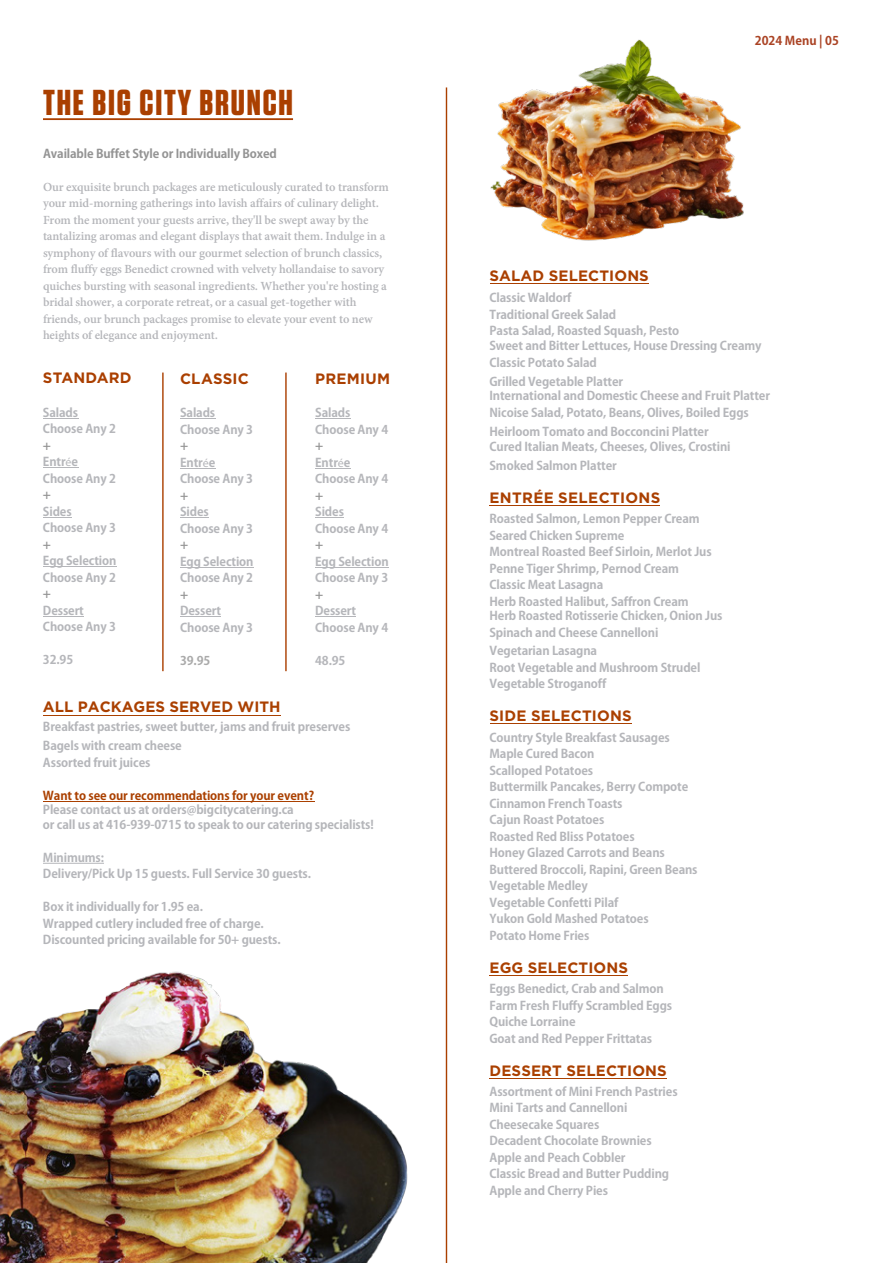
<style>
.page{position:relative;width:893px;height:1263px;background:#fff}
.page>*{position:absolute;margin:0;border:0;box-sizing:border-box;transform-origin:0 0}
.t1{font:700 36px "Tungsten";letter-spacing:.05em;color:#aa3f00}
.t2{font:700 15px "Gotham";letter-spacing:.01em;color:#aa4000}
.t3{font:700 15px "Gotham";letter-spacing:.015em;color:#aa3f00}
.t4{font:700 13.5px/16.5px "Adobe Devanagari";letter-spacing:-.01em;color:#b5b6ba}
.t5{font:700 12px/16.5px "Adobe Gothic Std";letter-spacing:-.01em;color:#b5b6ba}
.t6{font:700 12px "Adobe Gothic Std";letter-spacing:-.01em;color:#949494}
.t7{font:700 12px "Adobe Gothic Std";color:#aa4324}
.t8{font:700 12px "Adobe Gothic Std";color:#aaa}
.s1{color:#949494}
.s2{font-family:"Myriad Pro";font-weight:400}
.s3{color:#aa4000}
</style>
<div class="page">
<hr style="left:43px;top:863px;width:61px;height:1px;background:#b5b6ba">
<hr style="left:43px;top:801px;width:271px;height:1px;background:#aa4000">
<hr style="left:43px;top:715px;width:238px;height:1px;background:#aa4000">
<hr style="left:43px;top:418px;width:35px;height:1px;background:#b5b6ba">
<hr style="left:43px;top:467px;width:35px;height:1px;background:#b5b6ba">
<svg style="left:43px;top:517px;width:29px;height:1px"></svg>
<hr style="left:43px;top:566px;width:73px;height:1px;background:#b5b6ba">
<hr style="left:43px;top:616px;width:41px;height:1px;background:#b5b6ba">
<hr style="left:489px;top:1078px;width:178px;height:1px;background:#aa4000">
<hr style="left:489px;top:975px;width:139px;height:1px;background:#aa4000">
<hr style="left:490px;top:723px;width:141px;height:1px;background:#aa4000">
<hr style="left:490px;top:505px;width:170px;height:1px;background:#aa3f00">
<hr style="left:180px;top:418px;width:35px;height:1px;background:#b5b6ba">
<hr style="left:180px;top:468px;width:35px;height:1px;background:#b5b6ba">
<svg style="left:180px;top:517px;width:29px;height:1px"></svg>
<hr style="left:180px;top:567px;width:74px;height:1px;background:#b5b6ba">
<hr style="left:180px;top:616px;width:41px;height:1px;background:#b5b6ba">
<hr style="left:315px;top:418px;width:35px;height:1px;background:#b5b6ba">
<hr style="left:315px;top:468px;width:35px;height:1px;background:#b5b6ba">
<svg style="left:315px;top:517px;width:29px;height:1px"></svg>
<hr style="left:315px;top:567px;width:74px;height:1px;background:#b5b6ba">
<hr style="left:315px;top:616px;width:41px;height:1px;background:#b5b6ba">
<hr style="left:43px;top:118px;width:250px;height:2px;background:#aa3f00">
<hr style="left:446px;top:87px;width:1px;height:1176px;background:#aa3f00">
<img style="left:490px;top:39px;width:254px;height:245px">
<hr style="left:162px;top:372px;width:2px;height:299px;background:#aa3f00">
<hr style="left:285px;top:372px;width:2px;height:299px;background:#aa3f00">
<img style="left:0;top:908px;width:448px;height:354px">
<p class="t1" style="left:43px;top:83px;width:252px">THE BIG CITY BRUNCH</p>
<p class="t6" style="left:43px;top:146px;width:235px">Available Buffet Style or Individually Boxed</p>
<p class="t4" style="left:43px;top:180px;width:347px">Our exquisite brunch packages are meticulously curated to transform your mid-morning gatherings into lavish affairs of culinary delight.<br>From the moment your guests arrive, they'll be swept away by the tantalizing aromas and elegant displays that await them. Indulge in a symphony of flavours with our gourmet selection of brunch classics, from fluffy eggs Benedict crowned with velvety hollandaise to savory quiches bursting with seasonal ingredients. Whether you're hosting a bridal shower, a corporate retreat, or a casual get-together with friends, our brunch packages promise to elevate your event to new heights of elegance and enjoyment.</p>
<p class="t3" style="left:43px;top:368px;width:90px">STANDARD</p>
<p class="t5" style="left:43px;top:404px;width:75px">Salads<br>Choose Any 2 <span class="s1">+<br></span>Entr<span class="s2">é</span>e<br>Choose Any 2 <span class="s1">+<br></span>Sides<br>Choose Any 3 <span class="s1">+<br></span>Egg Selection<br>Choose Any 2 <span class="s1">+<br></span>Dessert<br>Choose Any 3</p>
<p class="t5" style="left:43px;top:652px;width:32px">32.95</p>
<p class="t3" style="left:180px;top:369px;width:70px">CLASSIC</p>
<p class="t5" style="left:180px;top:405px;width:75px">Salads<br>Choose Any 3 <span class="s1">+<br></span>Entr<span class="s2">é</span>e<br>Choose Any 3 <span class="s1">+<br></span>Sides<br>Choose Any 3 <span class="s1">+<br></span>Egg Selection<br>Choose Any 2 <span class="s1">+<br></span>Dessert<br>Choose Any 3</p>
<p class="t8" style="left:180px;top:653px;width:32px">39.95</p>
<p class="t3" style="left:315px;top:369px;width:76px">PREMIUM</p>
<p class="t5" style="left:315px;top:405px;width:75px">Salads<br>Choose Any 4 <span class="s1">+<br></span>Entr<span class="s2">é</span>e<br>Choose Any 4 <span class="s1">+<br></span>Sides<br>Choose Any 4 <span class="s1">+<br></span>Egg Selection<br>Choose Any 3 <span class="s1">+<br></span>Dessert<br>Choose Any 4</p>
<p class="t5" style="left:315px;top:652px;width:32px">48.95</p>
<p class="t2" style="left:43px;top:697px;width:239px">ALL PACKAGES SERVED WITH</p>
<p class="t5" style="left:43px;top:717px;width:309px;line-height:19.2px">Breakfast pastries, sweet butter, jams and fruit preserves<br>Bagels with cream cheese</p>
<p class="t5" style="left:43px;top:754px;width:109px">Assorted fruit juices</p>
<p class="t5" style="left:43px;top:788px;width:332px;line-height:14.4px"><span class="s3">Want to see our recommendations for your event?<br></span>Please contact us at orders@bigcitycatering.ca<br>or call us at 416-939-0715 to speak to our catering specialists!</p>
<p class="t5" style="left:43px;top:849px;width:270px">Minimums:<br>Delivery/Pick Up 15 guests. Full Service 30 guests.</p>
<p class="t5" style="left:43px;top:899px;width:239px">Box it individually for 1.95 ea.<br>Wrapped cutlery included free of charge.<br>Discounted pricing available for 50+ guests.</p>
<p class="t7" style="left:755px;top:33px;width:86px">2024 Menu | 05</p>
<p class="t3" style="left:489px;top:266px;width:161px">SALAD SELECTIONS</p>
<p class="t5" style="left:489px;top:289px;width:191px">Classic Waldorf<br>Traditional Greek Salad<br>Pasta Salad, Roasted Squash, Pesto</p>
<p class="t5" style="left:489px;top:337px;width:274px">Sweet and Bitter Lettuces, House Dressing Creamy<br>Classic Potato Salad</p>
<p class="t5" style="left:489px;top:375px;width:282px;line-height:14.4px">Grilled Vegetable Platter<br>International and Domestic Cheese and Fruit Platter</p>
<p class="t5" style="left:489px;top:403px;width:261px;line-height:19.2px">Nicoise Salad, Potato, Beans, Olives, Boiled Eggs<br>Heirloom Tomato and Bocconcini Platter</p>
<p class="t5" style="left:489px;top:437px;width:243px;line-height:19.2px">Cured Italian Meats, Cheeses, Olives, Crostini<br>Smoked Salmon Platter</p>
<p class="t3" style="left:489px;top:488px;width:172px">ENTRÉE SELECTIONS</p>
<p class="t5" style="left:489px;top:511px;width:224px">Roasted Salmon, Lemon Pepper Cream<br>Seared Chicken Supreme<br>Montreal Roasted Beef Sirloin, Merlot Jus<br>Penne Tiger Shrimp, Pernod Cream<br>Classic Meat Lasagna<br>Herb Roasted Halibut, Saffron Cream</p>
<p class="t5" style="left:489px;top:608px;width:234px">Herb Roasted Rotisserie Chicken, Onion Jus<br>Spinach and Cheese Cannelloni</p>
<p class="t5" style="left:489px;top:643px;width:212px">Vegetarian Lasagna<br>Root Vegetable and Mushroom Strudel<br>Vegetable Stroganoff</p>
<p class="t2" style="left:489px;top:706px;width:144px">SIDE SELECTIONS</p>
<p class="t5" style="left:489px;top:729px;width:210px">Country Style Breakfast Sausages<br>Maple Cured Bacon<br>Scalloped Potatoes<br>Buttermilk Pancakes, Berry Compote<br>Cinnamon French Toasts<br>Cajun Roast Potatoes<br>Roasted Red Bliss Potatoes<br>Honey Glazed Carrots and Beans<br>Buttered Broccoli, Rapini, Green Beans<br>Vegetable Medley<br>Vegetable Confetti Pilaf<br>Yukon Gold Mashed Potatoes<br>Potato Home Fries</p>
<p class="t2" style="left:489px;top:957px;width:140px">EGG SELECTIONS</p>
<p class="t5" style="left:489px;top:981px;width:184px">Eggs Benedict, Crab and Salmon<br>Farm Fresh Fluffy Scrambled Eggs<br>Quiche Lorraine<br>Goat and Red Pepper Frittatas</p>
<p class="t2" style="left:489px;top:1060px;width:179px">DESSERT SELECTIONS</p>
<p class="t5" style="left:489px;top:1083px;width:190px">Assortment of Mini French Pastries<br>Mini Tarts and Cannelloni<br>Cheesecake Squares<br>Decadent Chocolate Brownies<br>Apple and Peach Cobbler<br>Classic Bread and Butter Pudding<br>Apple and Cherry Pies</p>
</div>
